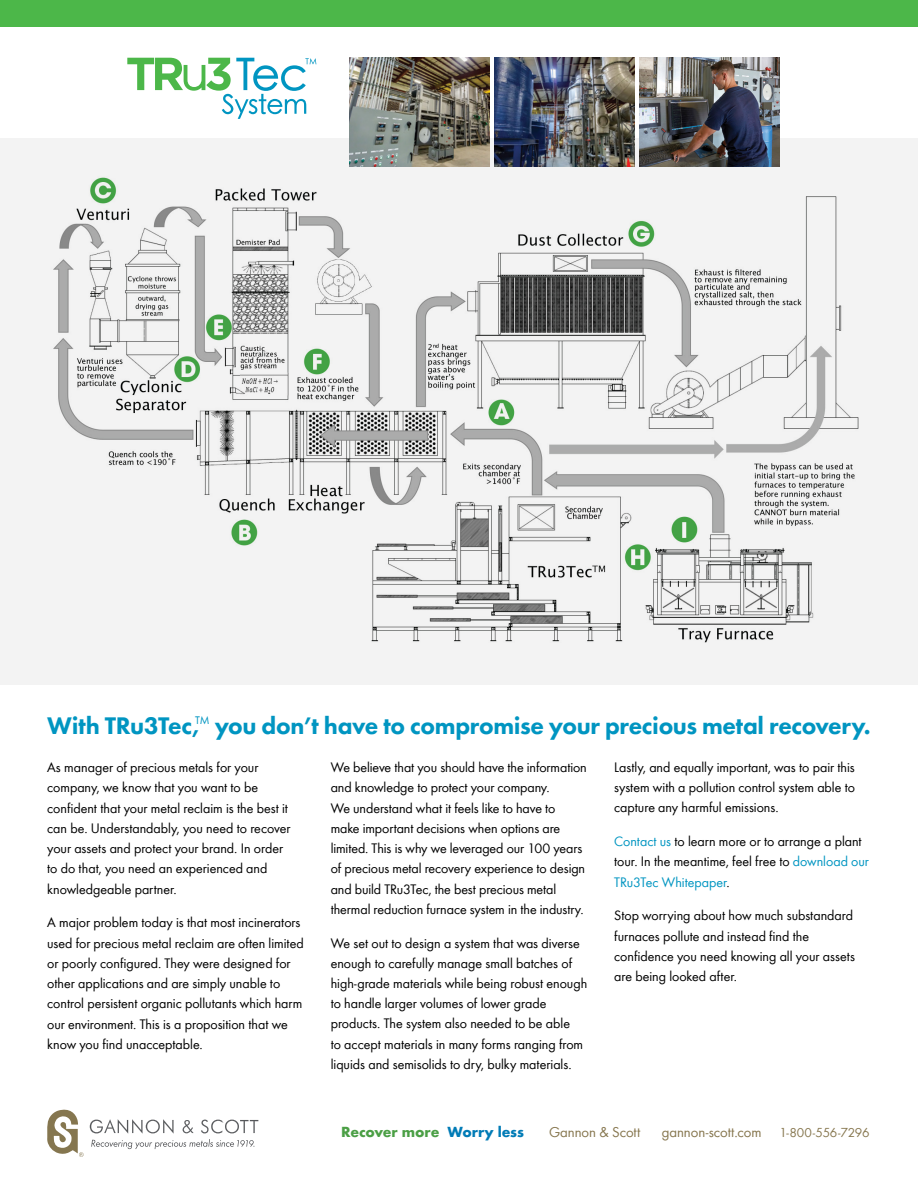
<style>
.page{position:relative;width:918px;height:1188px;background:#fff}
.page>*{position:absolute;margin:0;border:0;box-sizing:border-box;transform-origin:0 0}
.t1{font:24.75px "Futura PT Heavy";letter-spacing:-.015em;color:#0095c1}
.t2{font:15px "Futura Boo";letter-spacing:-.005em;color:#86764e}
.t3{font:14.25px/20.2px "Futura Boo";letter-spacing:-.005em;color:#000}
.t4{font:700 13.5px "Futura";letter-spacing:-.01em;color:#4b9f45}
.s1{color:#0095c1}
.s2{color:#007bb6}
.s3{font-size:13.5px}
</style>
<div class="page">
<div style="left:1px;top:138px;width:917px;height:547px;background:#f3f3f3"></div>
<img style="left:53px;top:166px;width:806px;height:477px">
<svg style="left:127px;top:58px;width:189px;height:61px"></svg>
<div style="left:0;top:0;width:918px;height:27px;background:#4cb749"></div>
<svg style="left:47px;top:1110px;width:37px;height:47px"></svg>
<svg style="left:90px;top:1119px;width:168px;height:30px"></svg>
<img style="left:349px;top:58px;width:140px;height:108px">
<img style="left:495px;top:58px;width:139px;height:108px">
<img style="left:640px;top:58px;width:140px;height:108px">
<h1 class="t1" style="left:47px;top:710px;width:825px">With TRu3Tec,<sup>TM</sup> you don’t have to compromise your precious metal recovery.</h1>
<p class="t3" style="left:47px;top:756px;width:245px">As manager of precious metals for your company, we know that you want to be confident that your metal reclaim is the best it can be. Understandably, you need to recover your assets and protect your brand. In order to do that, you need an experienced and knowledgeable partner.</p>
<p class="t3" style="left:47px;top:912px;width:258px">A major problem today is that most incinerators used for precious metal reclaim are often limited or poorly configured. They were designed for other applications and are simply unable to control persistent organic pollutants which harm our environment. This is a proposition that we know you find unacceptable.</p>
<p class="t3" style="left:331px;top:756px;width:258px">We believe that you should have the information and knowledge to protect your company.<br>We understand what it feels like to have to make important decisions when options are limited. This is why we leveraged our 100 years of precious metal recovery experience to design and build TRu3Tec, the best precious metal thermal reduction furnace system in the industry.</p>
<p class="t3" style="left:331px;top:932px;width:258px">We set out to design a system that was diverse enough to carefully manage small batches of high-grade materials while being robust enough to handle larger volumes of lower grade products. The system also needed to be able<br>to accept materials in many forms ranging from liquids and semisolids to dry, bulky materials.</p>
<p class="t3" style="left:614px;top:756px;width:242px;text-align:justify">Lastly, and equally important, was to pair this system with a pollution control system able to capture any harmful emissions.</p>
<p class="t3" style="left:614px;top:831px;width:256px"><span class="s1">Contact us</span> to learn more or to arrange a plant tour. In the meantime, feel free to <span class="s1">download our<br>TRu3Tec Whitepaper</span>.</p>
<p class="t3" style="left:614px;top:905px;width:242px">Stop worrying about how much substandard furnaces pollute and instead find the confidence you need knowing all your assets are being looked after.</p>
<p class="t4" style="left:341px;top:1122px;width:184px">Recover more <span class="s2">Worry less</span></p>
<p class="t2" style="left:549px;top:1121px;width:93px">Gannon &amp; Scott</p>
<p class="t2" style="left:662px;top:1121px;width:209px">gannon-scott.com <span class="s3">1-800-556-7296</span></p>
</div>
